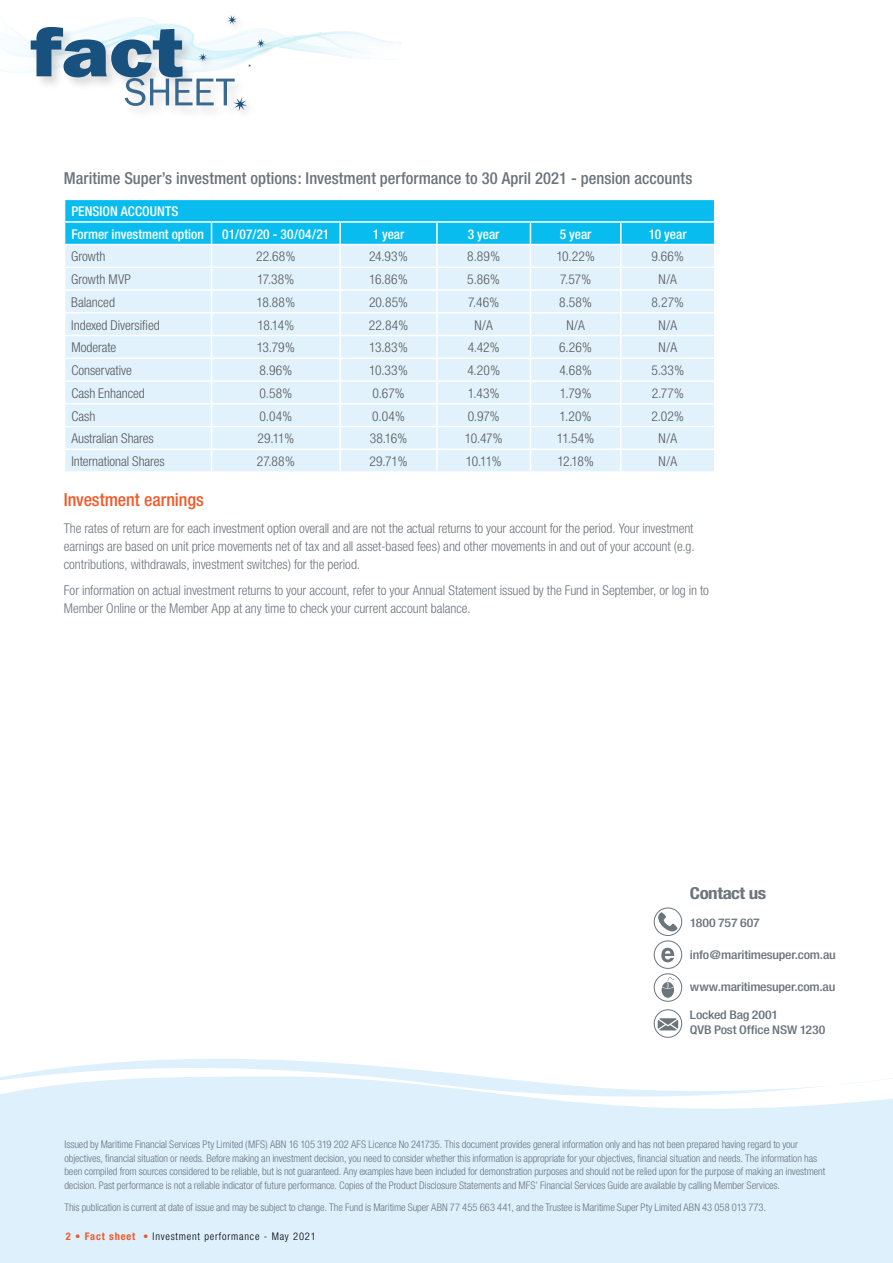
<style>
.page{position:relative;width:893px;height:1263px;background:#fff}
.page>*{position:absolute;margin:0;border:0;box-sizing:border-box;transform-origin:0 0}
.t1{font:500 condensed 18px "Helvetica Neue";letter-spacing:-.005em;color:#f15a2a}
.t2{font:500 condensed 16.5px "Helvetica Neue";color:#6a757c}
.t3{font:700 condensed 16.5px "Helvetica Neue";letter-spacing:-.025em;color:#6a757c;scale:1.15 1}
.t4{font:300 condensed 13.5px/18px "Helvetica Neue";letter-spacing:-.005em;color:#6a757c;text-align:justify}
.t5{font:300 condensed 13.5px "Helvetica Neue";letter-spacing:-.005em;color:#58595b}
.t6{font:500 condensed 13.5px/22.6px "Helvetica Neue";color:#fff}
.t7{font:500 condensed 12px/15px "Helvetica Neue";letter-spacing:-.015em;color:#6a757c;scale:1.15 1}
.t8{font:300 condensed 10.5px/13.5px "Helvetica Neue";letter-spacing:-.005em;color:#6a757c}
.t9{font:300 condensed 10.5px "Helvetica Neue";letter-spacing:.075em;color:#000}
.s1{font-weight:700;color:#f15a2a}
.s2{color:#f15a2a}
</style>
<div class="page">
<img style="left:0;top:31px;width:400px;height:42px">
<div style="left:28px;top:25px;width:220px;height:95px;background:#fff"></div>
<div style="left:195px;top:11px;width:80px;height:109px;background:#000;opacity:.2"></div>
<svg style="left:31px;top:15px;width:234px;height:96px"></svg>
<svg style="left:0;top:1059px;width:893px;height:204px;background:#e1f1fc"></svg>
<div style="left:654px;top:907px;width:28px;height:29px;border:1px solid #6a757c;border-radius:50%"></div>
<svg style="left:655px;top:912px;width:22px;height:19px"></svg>
<div style="left:654px;top:940px;width:28px;height:29px;border:1px solid #6a757c;border-radius:50%"></div>
<svg style="left:661px;top:948px;width:13px;height:14px"></svg>
<div style="left:654px;top:1009px;width:28px;height:29px;border:1px solid #6a757c;border-radius:50%"></div>
<svg style="left:658px;top:1018px;width:20px;height:12px"></svg>
<svg style="left:662px;top:977px;width:12px;height:21px"></svg>
<div style="left:654px;top:973px;width:28px;height:29px;border:1px solid #6a757c;border-radius:50%"></div>
<svg style="left:64px;top:199px;width:651px;height:272px;background:#c2eafa"></svg>
<h2 class="t2" style="left:64px;top:168px;width:630px">Maritime Super’s investment options: Investment performance to 30 April 2021 - pension accounts</h2>
<p class="t6" style="left:71px;top:200px;width:134px">PENSION ACCOUNTS<br>Former investment option</p>
<p class="t6" style="left:222px;top:222px;width:109px">01/07/20 - 30/04/21</p>
<p class="t6" style="left:373px;top:222px;width:33px">1 year</p>
<p class="t6" style="left:468px;top:222px;width:33px">3 year</p>
<p class="t6" style="left:560px;top:222px;width:33px">5 year</p>
<p class="t6" style="left:649px;top:222px;width:39px">10 year</p>
<p class="t5" style="left:71px;top:249px;width:36px">Growth</p>
<p class="t5" style="left:256px;top:249px;width:41px">22.68%</p>
<p class="t5" style="left:369px;top:249px;width:40px">24.93%</p>
<p class="t5" style="left:467px;top:249px;width:34px">8.89%</p>
<p class="t5" style="left:556px;top:249px;width:40px">10.22%</p>
<p class="t5" style="left:651px;top:249px;width:34px">9.66%</p>
<p class="t5" style="left:71px;top:271px;width:61px">Growth MVP</p>
<p class="t5" style="left:257px;top:271px;width:39px">17.38%</p>
<p class="t5" style="left:369px;top:271px;width:40px">16.86%</p>
<p class="t5" style="left:467px;top:271px;width:34px">5.86%</p>
<p class="t5" style="left:560px;top:271px;width:32px">7.57%</p>
<p class="t5" style="left:658px;top:271px;width:20px">N/A</p>
<p class="t5" style="left:71px;top:294px;width:45px">Balanced</p>
<p class="t5" style="left:257px;top:294px;width:40px">18.88%</p>
<p class="t5" style="left:369px;top:294px;width:41px">20.85%</p>
<p class="t5" style="left:468px;top:294px;width:33px">7.46%</p>
<p class="t5" style="left:559px;top:294px;width:34px">8.58%</p>
<p class="t5" style="left:652px;top:294px;width:34px">8.27%</p>
<p class="t5" style="left:71px;top:317px;width:90px">Indexed Diversified</p>
<p class="t5" style="left:258px;top:317px;width:38px">18.14%</p>
<p class="t5" style="left:369px;top:317px;width:41px">22.84%</p>
<p class="t5" style="left:474px;top:317px;width:20px">N/A</p>
<p class="t5" style="left:566px;top:317px;width:20px">N/A</p>
<p class="t5" style="left:658px;top:317px;width:20px">N/A</p>
<p class="t5" style="left:71px;top:340px;width:46px">Moderate</p>
<p class="t5" style="left:257px;top:340px;width:40px">13.79%</p>
<p class="t5" style="left:369px;top:340px;width:40px">13.83%</p>
<p class="t5" style="left:468px;top:340px;width:33px">4.42%</p>
<p class="t5" style="left:559px;top:340px;width:34px">6.26%</p>
<p class="t5" style="left:658px;top:340px;width:20px">N/A</p>
<p class="t5" style="left:71px;top:362px;width:62px">Conservative</p>
<p class="t5" style="left:259px;top:362px;width:34px">8.96%</p>
<p class="t5" style="left:369px;top:362px;width:40px">10.33%</p>
<p class="t5" style="left:467px;top:362px;width:34px">4.20%</p>
<p class="t5" style="left:559px;top:362px;width:34px">4.68%</p>
<p class="t5" style="left:651px;top:362px;width:34px">5.33%</p>
<p class="t5" style="left:71px;top:385px;width:75px">Cash Enhanced</p>
<p class="t5" style="left:259px;top:385px;width:34px">0.58%</p>
<p class="t5" style="left:372px;top:385px;width:34px">0.67%</p>
<p class="t5" style="left:468px;top:385px;width:33px">1.43%</p>
<p class="t5" style="left:560px;top:385px;width:33px">1.79%</p>
<p class="t5" style="left:652px;top:385px;width:34px">2.77%</p>
<p class="t5" style="left:71px;top:408px;width:26px">Cash</p>
<p class="t5" style="left:260px;top:408px;width:34px">0.04%</p>
<p class="t5" style="left:372px;top:408px;width:34px">0.04%</p>
<p class="t5" style="left:468px;top:408px;width:34px">0.97%</p>
<p class="t5" style="left:560px;top:408px;width:34px">1.20%</p>
<p class="t5" style="left:652px;top:408px;width:34px">2.02%</p>
<p class="t5" style="left:71px;top:431px;width:84px">Australian Shares</p>
<p class="t5" style="left:258px;top:431px;width:38px">29.11%</p>
<p class="t5" style="left:370px;top:431px;width:39px">38.16%</p>
<p class="t5" style="left:465px;top:431px;width:39px">10.47%</p>
<p class="t5" style="left:557px;top:431px;width:39px">11.54%</p>
<p class="t5" style="left:658px;top:431px;width:20px">N/A</p>
<p class="t5" style="left:71px;top:453px;width:95px">International Shares</p>
<p class="t5" style="left:257px;top:453px;width:39px">27.88%</p>
<p class="t5" style="left:370px;top:453px;width:39px">29.71%</p>
<p class="t5" style="left:466px;top:453px;width:37px">10.11%</p>
<p class="t5" style="left:557px;top:453px;width:38px">12.18%</p>
<p class="t5" style="left:658px;top:453px;width:20px">N/A</p>
<h1 class="t1" style="left:64px;top:489px;width:141px">Investment earnings</h1>
<p class="t4" style="left:64px;top:519px;width:632px">The rates of return are for each investment option overall and are not the actual returns to your account for the period. Your investment earnings are based on unit price movements net of tax and all asset-based fees) and other movements in and out of your account (e.g. contributions, withdrawals, investment switches) for the period.</p>
<p class="t4" style="left:64px;top:581px;width:647px">For information on actual investment returns to your account, refer to your Annual Statement issued by the Fund in September, or log in to<br>Member Online or the Member App at any time to check your current account balance.</p>
<h2 class="t3" style="left:690px;top:883px;width:68px">Contact us</h2>
<p class="t7" style="left:690px;top:915px;width:62px">1800 757 607</p>
<p class="t7" style="left:690px;top:947px;width:128px">info@maritimesuper.com.au</p>
<p class="t7" style="left:690px;top:979px;width:128px">www.maritimesuper.com.au</p>
<p class="t7" style="left:690px;top:1007px;width:119px">Locked Bag 2001<br>QVB Post Office NSW 1230</p>
<p class="t8" style="left:64px;top:1138px;width:762px">Issued by Maritime Financial Services Pty Limited (MFS) ABN 16 105 319 202 AFS Licence No 241735. This document provides general information only and has not been prepared having regard to your objectives, financial situation or needs. Before making an investment decision, you need to consider whether this information is appropriate for your objectives, financial situation and needs. The information has been compiled from sources considered to be reliable, but is not guaranteed. Any examples have been included for demonstration purposes and should not be relied upon for the purpose of making an investment decision. Past performance is not a reliable indicator of future performance. Copies of the Product Disclosure Statements and MFS’ Financial Services Guide are available by calling Member Services.</p>
<p class="t8" style="left:64px;top:1200px;width:703px">This publication is current at date of issue and may be subject to change. The Fund is Maritime Super ABN 77 455 663 441, and the Trustee is Maritime Super Pty Limited ABN 43 058 013 773.</p>
<p class="t9" style="left:66px;top:1230px;width:251px"><span class="s1">2 • Fact sheet</span> <span class="s2">•</span> Investment performance - May 2021</p>
</div>
